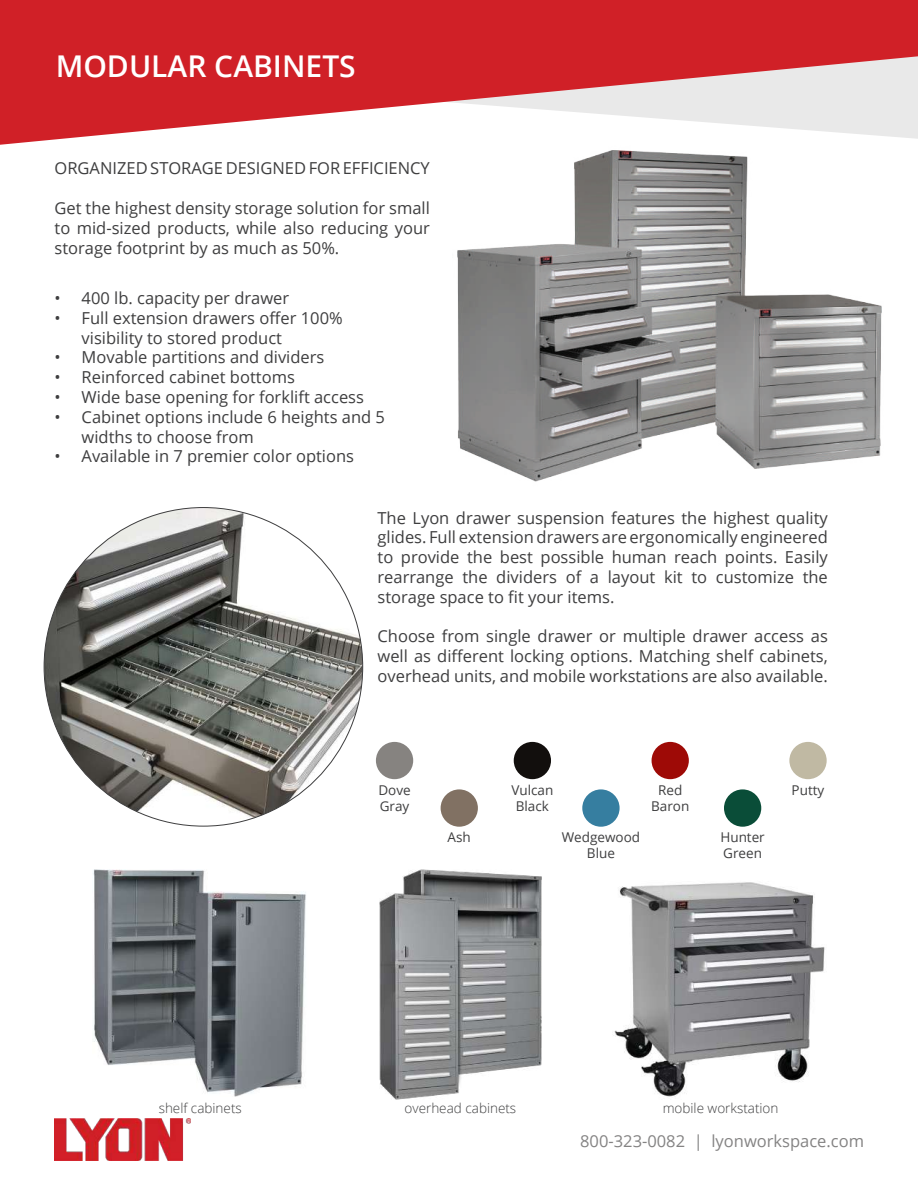
<style>
.page{position:relative;width:918px;height:1188px;background:#fff}
.page>*{position:absolute;margin:0;border:0;box-sizing:border-box;transform-origin:0 0}
.t1{font:600 30px "Open Sans";color:#fff}
.t2{font:16.5px/19.8px "Open Sans";color:#3e3e3f;text-align:justify}
.t3{font:16.5px "Open Sans";color:#848383}
.t4{font:13.5px/16.2px "Open Sans";color:#3e3e3f;text-align:center}
.t5{font:300 13.5px "Open Sans";color:#3e3e3f}
</style>
<div class="page">
<svg style="left:0;top:0;width:918px;height:145px;fill:#d02027"></svg>
<img style="left:54px;top:1118px;width:136px;height:43px">
<img style="left:457px;top:150px;width:425px;height:332px">
<img style="left:44px;top:508px;width:319px;height:318px;border-radius:159px">
<img style="left:93px;top:869px;width:213px;height:227px">
<img style="left:379px;top:869px;width:162px;height:230px">
<img style="left:613px;top:882px;width:212px;height:215px">
<div style="left:514px;top:742px;width:37px;height:37px;background:#120f0d;border-radius:50%"></div>
<div style="left:441px;top:789px;width:37px;height:38px;background:#817163;border-radius:50%"></div>
<div style="left:376px;top:742px;width:37px;height:37px;background:#868380;border-radius:50%"></div>
<div style="left:789px;top:742px;width:38px;height:37px;background:#c0b9a3;border-radius:50%"></div>
<div style="left:652px;top:742px;width:37px;height:37px;background:#9e0a06;border-radius:50%"></div>
<div style="left:724px;top:789px;width:37px;height:38px;background:#0a4d38;border-radius:50%"></div>
<div style="left:582px;top:789px;width:38px;height:38px;background:#367ea0;border-radius:50%"></div>
<h1 class="t1" style="left:56px;top:45px;width:302px">MODULAR CABINETS</h1>
<p class="t2" style="left:55px;top:158px;width:377px">ORGANIZED STORAGE DESIGNED FOR EFFICIENCY</p>
<p class="t2" style="left:55px;top:198px;width:377px">Get the highest density storage solution for small to mid-sized products, while also reducing your storage footprint by as much as 50%.</p>
<p class="t2" style="left:55px;top:288px;width:236px">• 400 lb. capacity per drawer</p>
<p class="t2" style="left:82px;top:308px;width:263px;text-indent:-27px">• Full extension drawers offer 100% visibility to stored product</p>
<p class="t2" style="left:55px;top:347px;width:271px">• Movable partitions and dividers</p>
<p class="t2" style="left:55px;top:367px;width:242px">• Reinforced cabinet bottoms</p>
<p class="t2" style="left:55px;top:387px;width:311px">• Wide base opening for forklift access</p>
<p class="t2" style="left:82px;top:407px;width:305px;text-indent:-27px">• Cabinet options include 6 heights and 5 widths to choose from</p>
<p class="t2" style="left:55px;top:446px;width:301px">• Available in 7 premier color options</p>
<p class="t2" style="left:378px;top:507px;width:452px">The Lyon drawer suspension features the highest quality glides. Full extension drawers are ergonomically engineered to provide the best possible human reach points. Easily rearrange the dividers of a layout kit to customize the storage space to fit your items.</p>
<p class="t2" style="left:378px;top:626px;width:452px">Choose from single drawer or multiple drawer access as well as different locking options. Matching shelf cabinets, overhead units, and mobile workstations are also available.</p>
<p class="t4" style="left:378px;top:781px;width:34px;text-align:left">Dove<br>Gray</p>
<p class="t4" style="left:658px;top:781px;width:26px">Red</p>
<p class="t4" style="left:792px;top:781px;width:34px">Putty</p>
<p class="t4" style="left:511px;top:781px;width:43px">Vulcan<br>Black</p>
<p class="t4" style="left:651px;top:797px;width:40px">Baron</p>
<p class="t4" style="left:448px;top:829px;width:25px">Ash</p>
<p class="t4" style="left:562px;top:829px;width:80px">Wedgewood<br>Blue</p>
<p class="t4" style="left:720px;top:829px;width:46px;text-align:left">Hunter<br>Green</p>
<p class="t5" style="left:159px;top:1099px;width:85px">shelf cabinets</p>
<p class="t5" style="left:405px;top:1099px;width:113px">overhead cabinets</p>
<p class="t5" style="left:663px;top:1099px;width:117px">mobile workstation</p>
<p class="t3" style="left:580px;top:1129px;width:285px">800-323-0082 | lyonworkspace.com</p>
</div>
